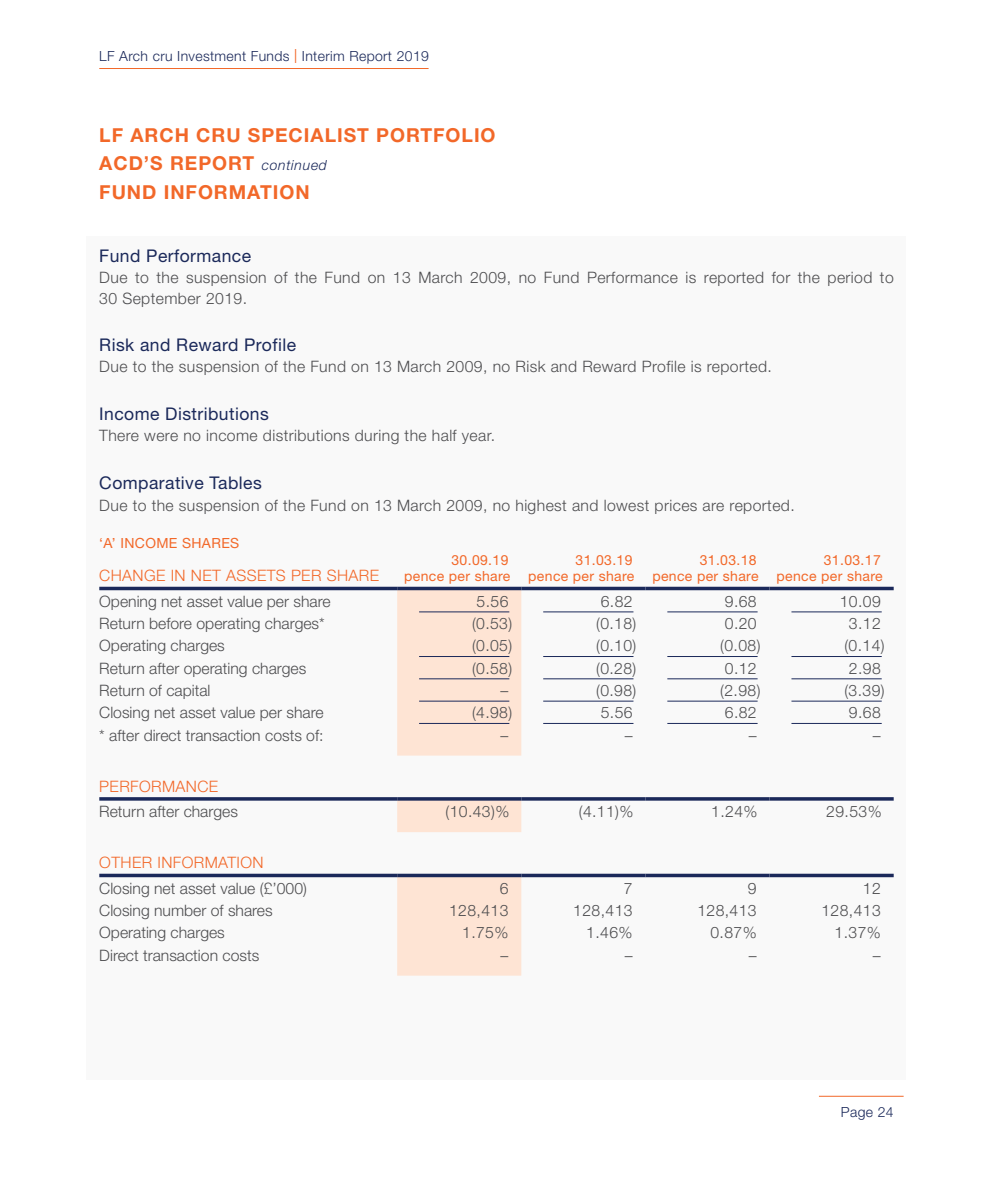
<style>
.page{position:relative;width:993px;height:1191px;background:#fff}
.page>*{position:absolute;margin:0;border:0;box-sizing:border-box;transform-origin:0 0}
.t1{font:700 19.25px/28px "Helvetica Neue";letter-spacing:.05em;color:#f26829}
.t2{font:17.5px "Helvetica Neue";letter-spacing:.025em;color:#1b295a}
.t3{font:300 15.75px/21px "Helvetica Neue";letter-spacing:.025em;color:#4d4d4f}
.t4{font:300 15.75px "Helvetica Neue";color:#4d4d4f}
.t5{font:300 15.75px "Helvetica Neue";letter-spacing:.025em;color:#f26829}
.t6{font:14px/16.8px "Helvetica Neue";letter-spacing:.025em;color:#f26829;text-align:right}
.t7{font:300 14px "Helvetica Neue";letter-spacing:.025em;color:#1b295a}
.s1{font-weight:400;color:#f26829}
.s2{font-weight:300;font-style:italic;font-size:14px;color:#1b295a}
</style>
<div class="page">
<div style="left:87px;top:236px;width:818px;height:843px;background:#f9f9f9"></div>
<hr style="left:99px;top:68px;width:329px;height:1px;background:#f26829">
<hr style="left:818px;top:1095px;width:85px;height:1px;background:#f26829">
<div style="left:397px;top:590px;width:124px;height:165px;background:#fee4d4"></div>
<hr style="left:99px;top:587px;width:298px;height:3px;background:#1b295a">
<hr style="left:397px;top:587px;width:124px;height:3px;background:#1b295a">
<hr style="left:521px;top:587px;width:124px;height:3px;background:#1b295a">
<hr style="left:645px;top:587px;width:124px;height:3px;background:#1b295a">
<hr style="left:769px;top:587px;width:124px;height:3px;background:#1b295a">
<hr style="left:419px;top:611px;width:90px;height:1px;background:#1b295a">
<hr style="left:543px;top:611px;width:90px;height:1px;background:#1b295a">
<hr style="left:667px;top:611px;width:90px;height:1px;background:#1b295a">
<hr style="left:791px;top:611px;width:90px;height:1px;background:#1b295a">
<hr style="left:419px;top:656px;width:90px;height:1px;background:#1b295a">
<hr style="left:543px;top:656px;width:90px;height:1px;background:#1b295a">
<hr style="left:667px;top:656px;width:90px;height:1px;background:#1b295a">
<hr style="left:791px;top:656px;width:90px;height:1px;background:#1b295a">
<hr style="left:419px;top:678px;width:90px;height:1px;background:#1b295a">
<hr style="left:543px;top:678px;width:90px;height:1px;background:#1b295a">
<hr style="left:667px;top:678px;width:90px;height:1px;background:#1b295a">
<hr style="left:791px;top:678px;width:90px;height:1px;background:#1b295a">
<hr style="left:419px;top:701px;width:90px;height:1px;background:#1b295a">
<hr style="left:543px;top:701px;width:90px;height:1px;background:#1b295a">
<hr style="left:667px;top:701px;width:90px;height:1px;background:#1b295a">
<hr style="left:791px;top:701px;width:90px;height:1px;background:#1b295a">
<hr style="left:419px;top:723px;width:90px;height:1px;background:#1b295a">
<hr style="left:543px;top:723px;width:90px;height:1px;background:#1b295a">
<hr style="left:667px;top:723px;width:90px;height:1px;background:#1b295a">
<hr style="left:791px;top:723px;width:90px;height:1px;background:#1b295a">
<div style="left:397px;top:800px;width:124px;height:32px;background:#fee4d4"></div>
<hr style="left:99px;top:797px;width:298px;height:3px;background:#1b295a">
<hr style="left:397px;top:797px;width:124px;height:3px;background:#1b295a">
<hr style="left:521px;top:797px;width:124px;height:3px;background:#1b295a">
<hr style="left:645px;top:797px;width:124px;height:3px;background:#1b295a">
<hr style="left:769px;top:797px;width:124px;height:3px;background:#1b295a">
<div style="left:397px;top:877px;width:124px;height:98px;background:#fee4d4"></div>
<svg style="left:99px;top:873px;width:298px;height:4px"></svg>
<svg style="left:397px;top:873px;width:124px;height:4px"></svg>
<svg style="left:521px;top:873px;width:124px;height:4px"></svg>
<svg style="left:645px;top:873px;width:124px;height:4px"></svg>
<svg style="left:769px;top:873px;width:124px;height:4px"></svg>
<p class="t7" style="left:99px;top:47px;width:331px">LF Arch cru Investment Funds <span class="s1">|</span> Interim Report 2019</p>
<p class="t1" style="left:99px;top:121px;width:397px">LF ARCH CRU SPECIALIST PORTFOLIO<br>ACD’S REPORT <span class="s2">continued<br></span>FUND INFORMATION</p>
<p class="t2" style="left:99px;top:245px;width:153px">Fund Performance</p>
<p class="t3" style="left:99px;top:266px;width:795px">Due to the suspension of the Fund on 13 March 2009, no Fund Performance is reported for the period to<br>30 September 2019.</p>
<p class="t2" style="left:99px;top:335px;width:198px">Risk and Reward Profile</p>
<p class="t3" style="left:99px;top:356px;width:674px">Due to the suspension of the Fund on 13 March 2009, no Risk and Reward Profile is reported.</p>
<p class="t2" style="left:99px;top:403px;width:171px">Income Distributions</p>
<p class="t3" style="left:99px;top:424px;width:397px">There were no income distributions during the half year.</p>
<p class="t2" style="left:99px;top:472px;width:164px">Comparative Tables</p>
<p class="t3" style="left:99px;top:495px;width:696px">Due to the suspension of the Fund on 13 March 2009, no highest and lowest prices are reported.</p>
<p class="t6" style="left:99px;top:534px;width:141px">‘A’ INCOME SHARES</p>
<p class="t5" style="left:99px;top:566px;width:281px">CHANGE IN NET ASSETS PER SHARE</p>
<p class="t6" style="left:404px;top:551px;width:108px">30.09.19<br>pence per share</p>
<p class="t6" style="left:528px;top:551px;width:108px">31.03.19<br>pence per share</p>
<p class="t6" style="left:652px;top:551px;width:108px">31.03.18<br>pence per share</p>
<p class="t6" style="left:776px;top:551px;width:108px">31.03.17<br>pence per share</p>
<p class="t4" style="left:99px;top:591px;width:233px">Opening net asset value per share</p>
<p class="t3" style="left:476px;top:590px;width:33px">5.56</p>
<p class="t3" style="left:600px;top:590px;width:33px">6.82</p>
<p class="t3" style="left:724px;top:590px;width:33px">9.68</p>
<p class="t3" style="left:839px;top:590px;width:42px">10.09</p>
<p class="t4" style="left:99px;top:614px;width:227px">Return before operating charges*</p>
<p class="t3" style="left:472px;top:612px;width:42px">(0.53)</p>
<p class="t3" style="left:596px;top:612px;width:42px">(0.18)</p>
<p class="t3" style="left:724px;top:612px;width:33px">0.20</p>
<p class="t3" style="left:848px;top:612px;width:33px">3.12</p>
<p class="t4" style="left:99px;top:636px;width:127px">Operating charges</p>
<p class="t3" style="left:472px;top:635px;width:42px">(0.05)</p>
<p class="t3" style="left:596px;top:635px;width:42px">(0.10)</p>
<p class="t3" style="left:720px;top:635px;width:42px">(0.08)</p>
<p class="t3" style="left:844px;top:635px;width:42px">(0.14)</p>
<p class="t4" style="left:99px;top:658px;width:208px">Return after operating charges</p>
<p class="t3" style="left:472px;top:657px;width:42px">(0.58)</p>
<p class="t3" style="left:596px;top:657px;width:42px">(0.28)</p>
<p class="t3" style="left:724px;top:657px;width:33px">0.12</p>
<p class="t3" style="left:848px;top:657px;width:33px">2.98</p>
<p class="t4" style="left:99px;top:680px;width:113px">Return of capital</p>
<p class="t3" style="left:500px;top:679px;width:9px">–</p>
<p class="t3" style="left:596px;top:679px;width:42px">(0.98)</p>
<p class="t3" style="left:720px;top:679px;width:42px">(2.98)</p>
<p class="t3" style="left:844px;top:679px;width:42px">(3.39)</p>
<p class="t4" style="left:99px;top:703px;width:226px">Closing net asset value per share</p>
<p class="t3" style="left:472px;top:702px;width:42px">(4.98)</p>
<p class="t3" style="left:600px;top:702px;width:33px">5.56</p>
<p class="t3" style="left:724px;top:702px;width:33px">6.82</p>
<p class="t3" style="left:848px;top:702px;width:33px">9.68</p>
<p class="t4" style="left:99px;top:725px;width:226px">* after direct transaction costs of:</p>
<p class="t3" style="left:500px;top:724px;width:9px">–</p>
<p class="t3" style="left:624px;top:724px;width:9px">–</p>
<p class="t3" style="left:748px;top:724px;width:9px">–</p>
<p class="t3" style="left:872px;top:724px;width:9px">–</p>
<p class="t5" style="left:99px;top:776px;width:120px">PERFORMANCE</p>
<p class="t4" style="left:99px;top:802px;width:140px">Return after charges</p>
<p class="t3" style="left:445px;top:800px;width:65px">(10.43)%</p>
<p class="t3" style="left:578px;top:800px;width:56px">(4.11)%</p>
<p class="t3" style="left:711px;top:800px;width:48px">1.24%</p>
<p class="t3" style="left:826px;top:800px;width:57px">29.53%</p>
<p class="t5" style="left:99px;top:853px;width:166px">OTHER INFORMATION</p>
<p class="t4" style="left:99px;top:878px;width:209px">Closing net asset value (£’000)</p>
<p class="t3" style="left:499px;top:877px;width:10px">6</p>
<p class="t3" style="left:623px;top:877px;width:10px">7</p>
<p class="t3" style="left:747px;top:877px;width:10px">9</p>
<p class="t3" style="left:862px;top:877px;width:19px">12</p>
<p class="t4" style="left:99px;top:900px;width:175px">Closing number of shares</p>
<p class="t3" style="left:449px;top:899px;width:61px">128,413</p>
<p class="t3" style="left:573px;top:899px;width:61px">128,413</p>
<p class="t3" style="left:697px;top:899px;width:61px">128,413</p>
<p class="t3" style="left:821px;top:899px;width:61px">128,413</p>
<p class="t4" style="left:99px;top:923px;width:127px">Operating charges</p>
<p class="t3" style="left:462px;top:922px;width:48px">1.75%</p>
<p class="t3" style="left:586px;top:922px;width:48px">1.46%</p>
<p class="t3" style="left:710px;top:922px;width:48px">0.87%</p>
<p class="t3" style="left:834px;top:922px;width:48px">1.37%</p>
<p class="t4" style="left:99px;top:945px;width:161px">Direct transaction costs</p>
<p class="t3" style="left:500px;top:944px;width:9px">–</p>
<p class="t3" style="left:624px;top:944px;width:9px">–</p>
<p class="t3" style="left:748px;top:944px;width:9px">–</p>
<p class="t3" style="left:872px;top:944px;width:9px">–</p>
<p class="t7" style="left:840px;top:1103px;width:54px">Page 24</p>
</div>
